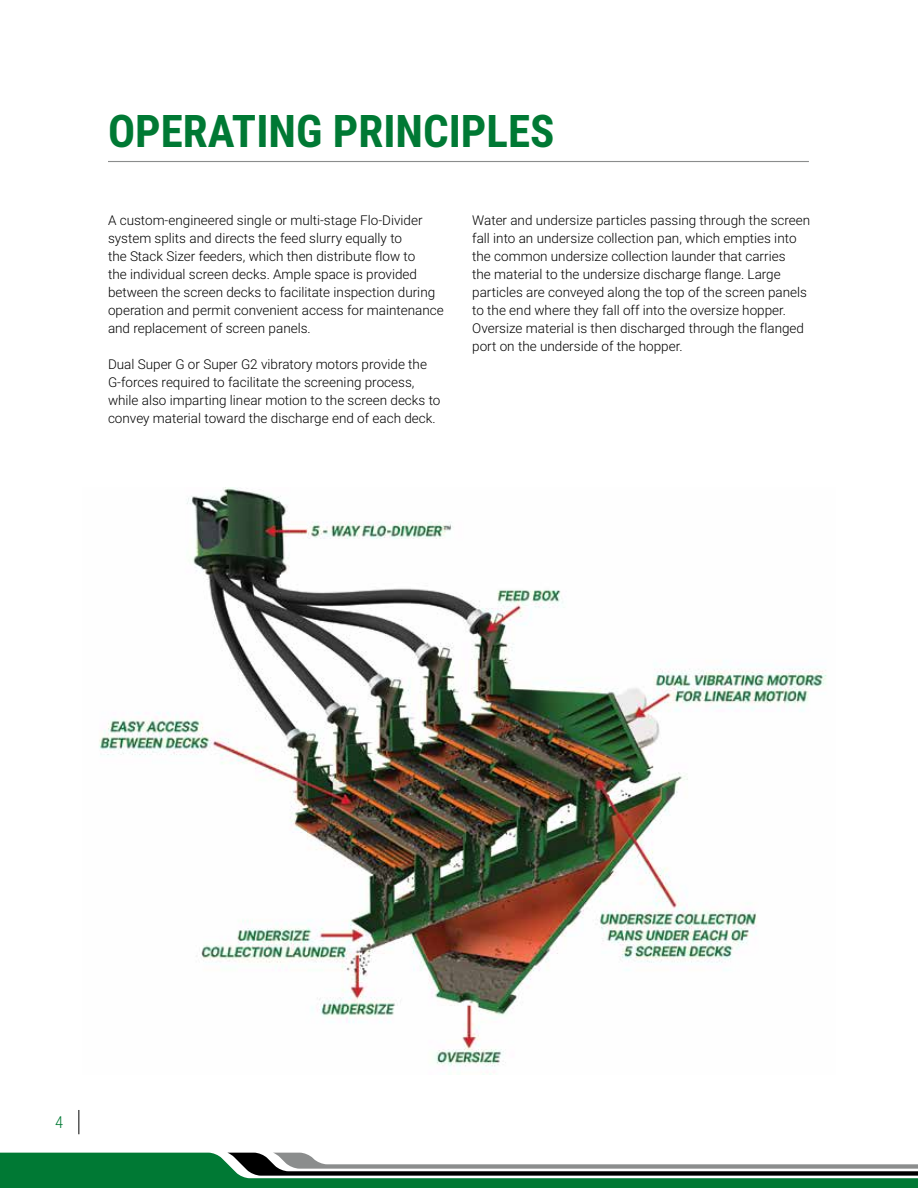
<style>
.page{position:relative;width:918px;height:1188px;background:#fff}
.page>*{position:absolute;margin:0;border:0;box-sizing:border-box;transform-origin:0 0}
.t1{font:700 45px "Roboto Condensed";color:#007934}
.t2{font:300 16.5px "Roboto Condensed";color:#007934}
.t3{font:300 13.5px/18px "Roboto";color:#000}
</style>
<div class="page">
<svg style="left:0;top:1153px;width:918px;height:35px"></svg>
<hr style="left:108px;top:161px;width:701px;height:1px;background:#8b8d8d">
<img style="left:99px;top:488px;width:728px;height:587px">
<svg style="left:79px;top:1110px;width:1px;height:24px"></svg>
<h1 class="t1" style="left:108px;top:99px;width:448px">OPERATING PRINCIPLES</h1>
<p class="t3" style="left:108px;top:211px;width:337px">A custom-engineered single or multi-stage Flo-Divider system splits and directs the feed slurry equally to<br>the Stack Sizer feeders, which then distribute flow to<br>the individual screen decks. Ample space is provided between the screen decks to facilitate inspection during operation and permit convenient access for maintenance and replacement of screen panels.</p>
<p class="t3" style="left:108px;top:355px;width:334px">Dual Super G or Super G2 vibratory motors provide the G-forces required to facilitate the screening process, while also imparting linear motion to the screen decks to convey material toward the discharge end of each deck.</p>
<p class="t3" style="left:472px;top:211px;width:340px">Water and undersize particles passing through the screen fall into an undersize collection pan, which empties into the common undersize collection launder that carries<br>the material to the undersize discharge flange. Large particles are conveyed along the top of the screen panels to the end where they fall off into the oversize hopper.<br>Oversize material is then discharged through the flanged port on the underside of the hopper.</p>
<p class="t2" style="left:55px;top:1111px;width:10px">4</p>
</div>
